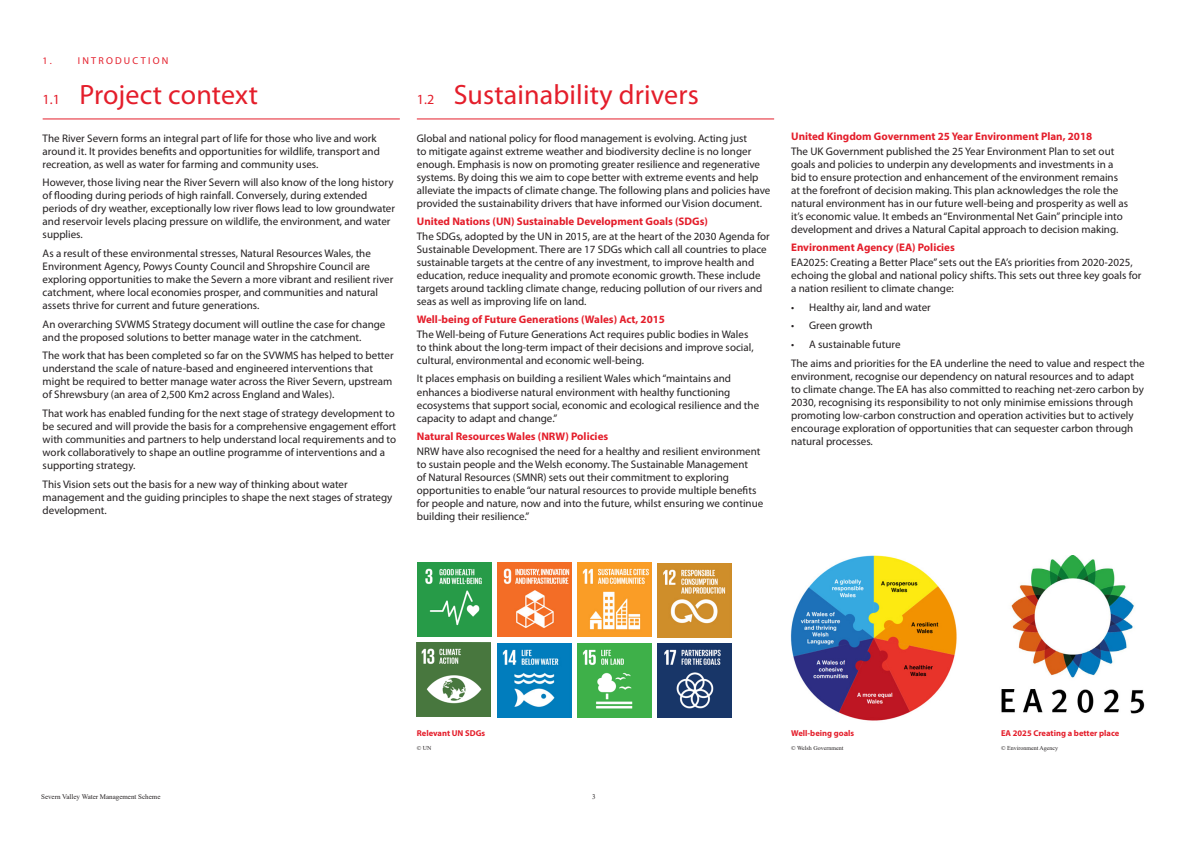
<style>
.page{position:relative;width:1191px;height:842px;background:#fff}
.page>*{position:absolute;margin:0;border:0;box-sizing:border-box;transform-origin:0 0}
.sub_heading___number{font:28px "Myriad Pro";letter-spacing:.005em;color:#e41e2b}
.Body_copy{font:11px/13px "Myriad Pro";color:#231f20}
.Heading_2{font:700 11px "Myriad Pro";color:#e41e2b}
.Chapter_Title___Number{font:10px "Myriad Pro";letter-spacing:.22em;color:#e41e2b}
.Caption_supporting_title_1{font:700 8.5px "Myriad Pro";color:#e41e2b}
.t1{font:7px "Times New Roman";color:#231f20}
.Copyright{font:6px "Times New Roman";color:#231f20}
.s1{font-size:14px}
</style>
<div class="page">
<hr style="left:43px;top:118px;width:357px;height:1px;background:#e41e2b">
<hr style="left:417px;top:118px;width:357px;height:1px;background:#e41e2b">
<img style="left:790px;top:555px;width:167px;height:166px">
<div style="left:784px;top:539px;width:60px;height:19px;background:#fff"></div>
<img style="left:1001px;top:555px;width:144px;height:159px">
<img style="left:417px;top:563px;width:74px;height:74px">
<img style="left:497px;top:563px;width:74px;height:74px">
<img style="left:577px;top:563px;width:74px;height:74px">
<img style="left:657px;top:563px;width:74px;height:74px">
<img style="left:417px;top:643px;width:74px;height:74px">
<img style="left:497px;top:643px;width:74px;height:74px">
<img style="left:577px;top:644px;width:74px;height:74px">
<img style="left:657px;top:644px;width:74px;height:74px">
<h1 class="Chapter_Title___Number" style="left:43px;top:55px;width:11px">1.</h1>
<h1 class="Chapter_Title___Number" style="left:78px;top:55px;width:92px">INTRODUCTION</h1>
<h2 class="sub_heading___number" style="left:43px;top:78px;width:217px"><span class="s1">1.1</span> Project context</h2>
<p class="Body_copy" style="left:43px;top:131px;width:339px">The River Severn forms an integral part of life for those who live and work around it. It provides benefits and opportunities for wildlife, transport and recreation, as well as water for farming and community uses.</p>
<p class="Body_copy" style="left:43px;top:176px;width:354px">However, those living near the River Severn will also know of the long history of flooding during periods of high rainfall. Conversely, during extended periods of dry weather, exceptionally low river flows lead to low groundwater and reservoir levels placing pressure on wildlife, the environment, and water supplies.</p>
<p class="Body_copy" style="left:43px;top:247px;width:352px">As a result of these environmental stresses, Natural Resources Wales, the Environment Agency, Powys County Council and Shropshire Council are exploring opportunities to make the Severn a more vibrant and resilient river catchment, where local economies prosper, and communities and natural assets thrive for current and future generations.</p>
<p class="Body_copy" style="left:43px;top:317px;width:344px">An overarching SVWMS Strategy document will outline the case for change and the proposed solutions to better manage water in the catchment.</p>
<p class="Body_copy" style="left:43px;top:349px;width:352px">The work that has been completed so far on the SVWMS has helped to better understand the scale of nature-based and engineered interventions that might be required to better manage water across the River Severn, upstream of Shrewsbury (an area of 2,500 Km2 across England and Wales).</p>
<p class="Body_copy" style="left:43px;top:407px;width:355px">That work has enabled funding for the next stage of strategy development to be secured and will provide the basis for a comprehensive engagement effort with communities and partners to help understand local requirements and to work collaboratively to shape an outline programme of interventions and a supporting strategy.</p>
<p class="Body_copy" style="left:43px;top:477px;width:351px">This Vision sets out the basis for a new way of thinking about water management and the guiding principles to shape the next stages of strategy development.</p>
<h2 class="sub_heading___number" style="left:417px;top:78px;width:283px"><span class="s1">1.2</span> Sustainability drivers</h2>
<p class="Body_copy" style="left:417px;top:131px;width:355px">Global and national policy for flood management is evolving. Acting just<br>to mitigate against extreme weather and biodiversity decline is no longer enough. Emphasis is now on promoting greater resilience and regenerative systems. By doing this we aim to cope better with extreme events and help alleviate the impacts of climate change. The following plans and policies have provided the sustainability drivers that have informed our Vision document.</p>
<p class="Heading_2" style="left:417px;top:214px;width:293px">United Nations (UN) Sustainable Development Goals (SDGs)</p>
<p class="Body_copy" style="left:417px;top:229px;width:354px">The SDGs, adopted by the UN in 2015, are at the heart of the 2030 Agenda for Sustainable Development. There are 17 SDGs which call all countries to place sustainable targets at the centre of any investment, to improve health and education, reduce inequality and promote economic growth. These include targets around tackling climate change, reducing pollution of our rivers and seas as well as improving life on land.</p>
<p class="Heading_2" style="left:417px;top:312px;width:250px">Well-being of Future Generations (Wales) Act, 2015</p>
<p class="Body_copy" style="left:417px;top:327px;width:338px">The Well-being of Future Generations Act requires public bodies in Wales to think about the long-term impact of their decisions and improve social, cultural, environmental and economic well-being.</p>
<p class="Body_copy" style="left:417px;top:372px;width:344px">It places emphasis on building a resilient Wales which “maintains and enhances a biodiverse natural environment with healthy functioning ecosystems that support social, economic and ecological resilience and the capacity to adapt and change.”</p>
<p class="Heading_2" style="left:417px;top:429px;width:193px">Natural Resources Wales (NRW) Policies</p>
<p class="Body_copy" style="left:417px;top:444px;width:348px">NRW have also recognised the need for a healthy and resilient environment to sustain people and the Welsh economy. The Sustainable Management<br>of Natural Resources (SMNR) sets out their commitment to exploring opportunities to enable “our natural resources to provide multiple benefits for people and nature, now and into the future, whilst ensuring we continue building their resilience.”</p>
<p class="Heading_2" style="left:791px;top:129px;width:302px">United Kingdom Government 25 Year Environment Plan, 2018</p>
<p class="Body_copy" style="left:791px;top:144px;width:338px">The UK Government published the 25 Year Environment Plan to set out goals and policies to underpin any developments and investments in a bid to ensure protection and enhancement of the environment remains at the forefront of decision making. This plan acknowledges the role the natural environment has in our future well-being and prosperity as well as it’s economic value. It embeds an “Environmental Net Gain” principle into development and drives a Natural Capital approach to decision making.</p>
<p class="Heading_2" style="left:791px;top:241px;width:165px">Environment Agency (EA) Policies</p>
<p class="Body_copy" style="left:791px;top:255px;width:352px">EA2025: Creating a Better Place” sets out the EA’s priorities from 2020-2025, echoing the global and national policy shifts. This sets out three key goals for a nation resilient to climate change:</p>
<p class="Body_copy" style="left:791px;top:300px;width:141px">• Healthy air, land and water</p>
<p class="Body_copy" style="left:791px;top:319px;width:83px">• Green growth</p>
<p class="Body_copy" style="left:791px;top:337px;width:111px">• A sustainable future</p>
<p class="Body_copy" style="left:791px;top:356px;width:355px">The aims and priorities for the EA underline the need to value and respect the environment, recognise our dependency on natural resources and to adapt to climate change. The EA has also committed to reaching net-zero carbon by 2030, recognising its responsibility to not only minimise emissions through promoting low-carbon construction and operation activities but to actively encourage exploration of opportunities that can sequester carbon through natural processes.</p>
<p class="Caption_supporting_title_1" style="left:417px;top:727px;width:70px">Relevant UN SDGs</p>
<p class="Copyright" style="left:417px;top:743px;width:16px">© UN</p>
<p class="t1" style="left:41px;top:792px;width:121px">Severn Valley Water Management Scheme</p>
<p class="t1" style="left:592px;top:792px;width:5px">3</p>
<p class="Caption_supporting_title_1" style="left:791px;top:727px;width:65px">Well-being goals</p>
<p class="Copyright" style="left:791px;top:743px;width:54px">© Welsh Government</p>
<p class="Caption_supporting_title_1" style="left:1001px;top:727px;width:120px">EA 2025 Creating a better place</p>
<p class="Copyright" style="left:1001px;top:743px;width:59px">© Environment Agency</p>
</div>
